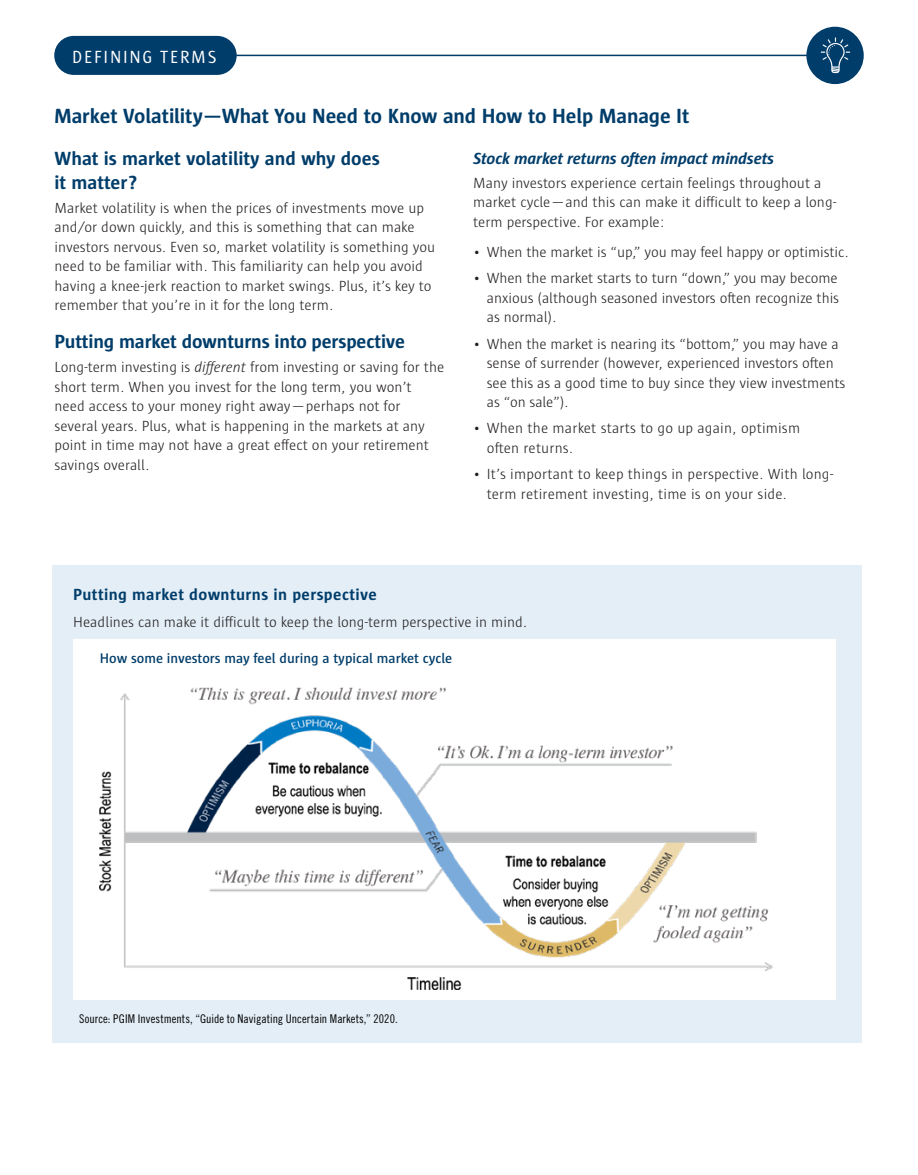
<style>
.page{position:relative;width:918px;height:1175px;background:#fff}
.page>*{position:absolute;margin:0;border:0;box-sizing:border-box;transform-origin:0 0}
.H2_Main{font:700 21px "Sun";letter-spacing:-.005em;color:#003d6a}
.t1{font:700 19.5px/24px "Sun";letter-spacing:-.01em;color:#003d6a}
.Section_Header{font:18px "Sun";letter-spacing:.1em;color:#fff}
.t2{font:italic 700 16.5px "Sun";letter-spacing:-.01em;color:#003d6a}
.Body{font:700 16.5px "Sun";letter-spacing:.025em;color:#003d6a}
.Body-2{font:300 15px/19.5px "Sun";color:#231f20}
.t3{font:600 14.25px "Sun";color:#003d6a}
.Disclosures{font:12px "Trade Gothic LT Std Cn 18";letter-spacing:.005em;color:#000}
.s1{font-style:italic}
</style>
<div class="page">
<hr style="left:64px;top:55px;width:798px;height:1px;background:#003d6a">
<div style="left:54px;top:36px;width:183px;height:39px;background:#003d6a;border-radius:20px"></div>
<div style="left:806px;top:27px;width:58px;height:57px;background:#003d6a;border-radius:50%"></div>
<svg style="left:821px;top:37px;width:29px;height:36px"></svg>
<div style="left:52px;top:566px;width:810px;height:476px;background:#e3eef7"></div>
<div style="left:73px;top:638px;width:762px;height:361px;background:#fff"></div>
<img style="left:100px;top:687px;width:672px;height:302px">
<p class="Section_Header" style="left:72px;top:47px;width:146px">DEFINING TERMS</p>
<h2 class="H2_Main" style="left:54px;top:104px;width:637px">Market Volatility—What You Need to Know and How to Help Manage It</h2>
<h3 class="t1" style="left:55px;top:146px;width:327px">What is market volatility and why does it matter?</h3>
<p class="Body-2" style="left:55px;top:198px;width:382px">Market volatility is when the prices of investments move up and/or down quickly, and this is something that can make investors nervous. Even so, market volatility is something you need to be familiar with. This familiarity can help you avoid having a knee-jerk reaction to market swings. Plus, it’s key to remember that you’re in it for the long term.</p>
<h3 class="t1" style="left:55px;top:329px;width:352px">Putting market downturns into perspective</h3>
<p class="Body-2" style="left:55px;top:357px;width:391px">Long-term investing is <span class="s1">different</span> from investing or saving for the short term. When you invest for the long term, you won’t need access to your money right away—perhaps not for several years. Plus, what is happening in the markets at any point in time may not have a great effect on your retirement savings overall.</p>
<h3 class="t2" style="left:473px;top:149px;width:302px">Stock market returns often impact mindsets</h3>
<p class="Body-2" style="left:473px;top:173px;width:364px">Many investors experience certain feelings throughout a market cycle—and this can make it difficult to keep a long&shy;term perspective. For example:</p>
<p class="Body-2" style="left:473px;top:242px;width:377px">• When the market is “up,” you may feel happy or optimistic.</p>
<p class="Body-2" style="left:487px;top:268px;width:354px;text-align:justify;text-indent:-14px">• When the market starts to turn “down,” you may become anxious (although seasoned investors often recognize this as normal).</p>
<p class="Body-2" style="left:487px;top:334px;width:360px;text-indent:-14px">• When the market is nearing its “bottom,” you may have a sense of surrender (however, experienced investors often see this as a good time to buy since they view investments as “on sale”).</p>
<p class="Body-2" style="left:487px;top:418px;width:315px;text-indent:-14px">• When the market starts to go up again, optimism often returns.</p>
<p class="Body-2" style="left:487px;top:464px;width:348px;text-indent:-14px">• It’s important to keep things in perspective. With long&shy;term retirement investing, time is on your side.</p>
<p class="Body" style="left:73px;top:585px;width:305px">Putting market downturns in perspective</p>
<p class="Body-2" style="left:73px;top:612px;width:456px">Headlines can make it difficult to keep the long-term perspective in mind.</p>
<p class="t3" style="left:100px;top:650px;width:354px">How some investors may feel during a typical market cycle</p>
<p class="Disclosures" style="left:79px;top:1011px;width:320px">Source: PGIM Investments, “Guide to Navigating Uncertain Markets,” 2020.</p>
</div>
